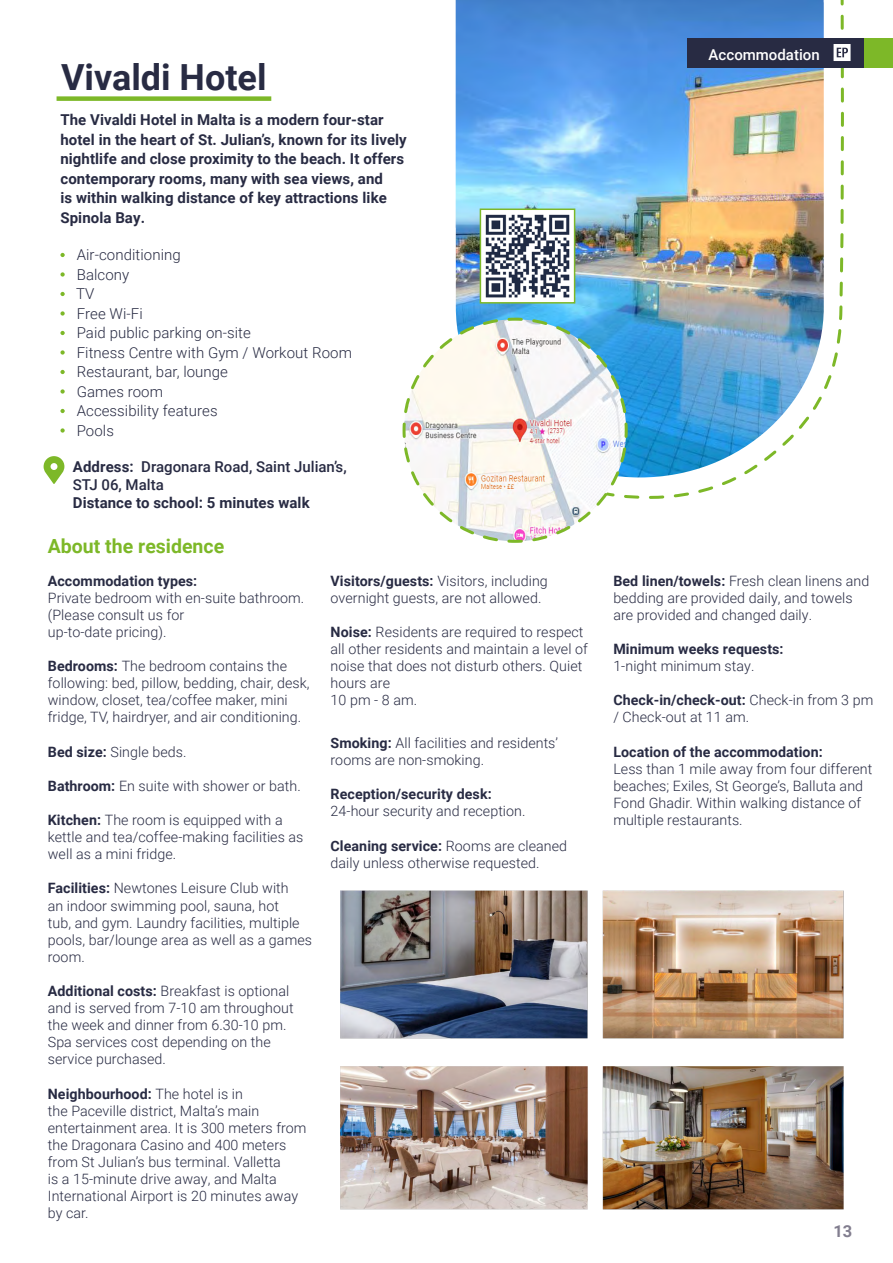
<style>
.page{position:relative;width:893px;height:1263px;background:#fff}
.page>*{position:absolute;margin:0;border:0;box-sizing:border-box;transform-origin:0 0}
.t1{font:700 36px "Roboto";color:#282b43}
.t2{font:700 19.5px "Roboto";color:#7db828}
.t3{font:700 16.5px "Roboto";color:#827e8f}
.t4{font:700 15px/19.5px "Roboto";letter-spacing:.005em;color:#282b43}
.t5{font:300 15px/19.5px "Roboto";letter-spacing:.005em;color:#282b43}
.t6{font:500 15px/18px "Roboto";color:#282b43}
.t7{font:500 15px "Roboto";color:#fff}
.t8{font:300 14.25px/17.1px "Roboto";letter-spacing:.005em;color:#282b43}
.t9{font:700 14.25px "Roboto";letter-spacing:.005em;color:#282b43}
.s1{font-weight:700}
</style>
<div class="page">
<div style="left:57px;top:96px;width:214px;height:5px;background:#7db828"></div>
<img style="left:456px;top:0;width:368px;height:475px">
<svg style="left:629px;top:439px;width:110px;height:60px"></svg>
<svg style="left:402px;top:316px;width:227px;height:227px"></svg>
<img style="left:483px;top:211px;width:89px;height:90px">
<div style="left:480px;top:208px;width:95px;height:96px;border:2px solid #7db828"></div>
<svg style="left:60px;top:253px;width:5px;height:4px"></svg>
<svg style="left:60px;top:272px;width:5px;height:5px"></svg>
<svg style="left:60px;top:292px;width:5px;height:4px"></svg>
<svg style="left:60px;top:311px;width:5px;height:5px"></svg>
<svg style="left:60px;top:331px;width:5px;height:4px"></svg>
<svg style="left:60px;top:350px;width:5px;height:5px"></svg>
<svg style="left:60px;top:370px;width:5px;height:4px"></svg>
<svg style="left:60px;top:389px;width:5px;height:5px"></svg>
<svg style="left:60px;top:409px;width:5px;height:4px"></svg>
<svg style="left:60px;top:428px;width:5px;height:5px"></svg>
<svg style="left:44px;top:456px;width:20px;height:28px"></svg>
<div style="left:688px;top:38px;width:176px;height:30px;background:#282b43"></div>
<div style="left:864px;top:38px;width:29px;height:30px;background:#7db828"></div>
<svg style="left:833px;top:0;width:17px;height:273px"></svg>
<img style="left:340px;top:890px;width:504px;height:320px">
<h1 class="t1" style="left:61px;top:52px;width:207px">Vivaldi Hotel</h1>
<p class="t4" style="left:60px;top:110px;width:348px">The Vivaldi Hotel in Malta is a modern four-star hotel in the heart of St. Julian’s, known for its lively nightlife and close proximity to the beach. It offers contemporary rooms, many with sea views, and<br>is within walking distance of key attractions like Spinola Bay.</p>
<p class="t5" style="left:76px;top:245px;width:277px">Air-conditioning<br>Balcony<br>TV<br>Free Wi-Fi<br>Paid public parking on-site<br>Fitness Centre with Gym / Workout Room<br>Restaurant, bar, lounge<br>Games room<br>Accessibility features<br>Pools</p>
<p class="t6" style="left:73px;top:457px;width:275px"><span class="s1">Address:</span> Dragonara Road, Saint Julian’s,<br>STJ 06, Malta</p>
<p class="t4" style="left:73px;top:493px;width:238px">Distance to school: 5 minutes walk</p>
<h2 class="t2" style="left:48px;top:532px;width:178px">About the residence</h2>
<p class="t9" style="left:48px;top:570px;width:151px">Accommodation types:</p>
<p class="t8" style="left:48px;top:588px;width:258px">Private bedroom with en-suite bathroom. (Please consult us for<br>up-to-date pricing).</p>
<p class="t8" style="left:48px;top:657px;width:263px"><span class="s1">Bedrooms:</span> The bedroom contains the following: bed, pillow, bedding, chair, desk, window, closet, tea/coffee maker, mini fridge, TV, hairdryer, and air conditioning.</p>
<p class="t8" style="left:48px;top:742px;width:140px"><span class="s1">Bed size:</span> Single beds.</p>
<p class="t8" style="left:48px;top:777px;width:254px"><span class="s1">Bathroom:</span> En suite with shower or bath.</p>
<p class="t8" style="left:48px;top:811px;width:257px"><span class="s1">Kitchen:</span> The room is equipped with a kettle and tea/coffee-making facilities as well as a mini fridge.</p>
<p class="t8" style="left:48px;top:879px;width:266px"><span class="s1">Facilities:</span> Newtones Leisure Club with<br>an indoor swimming pool, sauna, hot<br>tub, and gym. Laundry facilities, multiple pools, bar/lounge area as well as a games room.</p>
<p class="t8" style="left:48px;top:982px;width:247px"><span class="s1">Additional costs:</span> Breakfast is optional and is served from 7-10 am throughout the week and dinner from 6.30-10 pm.<br>Spa services cost depending on the service purchased.</p>
<p class="t8" style="left:48px;top:1084px;width:260px"><span class="s1">Neighbourhood:</span> The hotel is in<br>the Paceville district, Malta’s main entertainment area. It is 300 meters from the Dragonara Casino and 400 meters from St Julian’s bus terminal. Valletta<br>is a 15-minute drive away, and Malta International Airport is 20 minutes away by car.</p>
<p class="t8" style="left:331px;top:571px;width:219px"><span class="s1">Visitors/guests:</span> Visitors, including overnight guests, are not allowed.</p>
<p class="t8" style="left:331px;top:623px;width:259px"><span class="s1">Noise:</span> Residents are required to respect all other residents and maintain a level of noise that does not disturb others. Quiet hours are<br>10 pm - 8 am.</p>
<p class="t8" style="left:331px;top:734px;width:229px"><span class="s1">Smoking:</span> All facilities and residents’ rooms are non-smoking.</p>
<p class="t9" style="left:331px;top:784px;width:163px">Reception/security desk:</p>
<p class="t8" style="left:331px;top:802px;width:196px">24-hour security and reception.</p>
<p class="t8" style="left:331px;top:836px;width:238px"><span class="s1">Cleaning service:</span> Rooms are cleaned daily unless otherwise requested.</p>
<p class="t7" style="left:709px;top:44px;width:113px">Accommodation</p>
<p class="t8" style="left:613px;top:571px;width:257px"><span class="s1">Bed linen/towels:</span> Fresh clean linens and bedding are provided daily, and towels are provided and changed daily.</p>
<p class="t9" style="left:613px;top:639px;width:172px">Minimum weeks requests:</p>
<p class="t8" style="left:613px;top:657px;width:143px">1-night minimum stay.</p>
<p class="t8" style="left:613px;top:691px;width:262px"><span class="s1">Check-in/check-out:</span> Check-in from 3 pm / Check-out at 11 am.</p>
<p class="t9" style="left:613px;top:741px;width:211px">Location of the accommodation:</p>
<p class="t8" style="left:613px;top:759px;width:261px">Less than 1 mile away from four different beaches; Exiles, St George’s, Balluta and Fond Ghadir. Within walking distance of multiple restaurants.</p>
<p class="t3" style="left:833px;top:1219px;width:20px">13</p>
</div>
